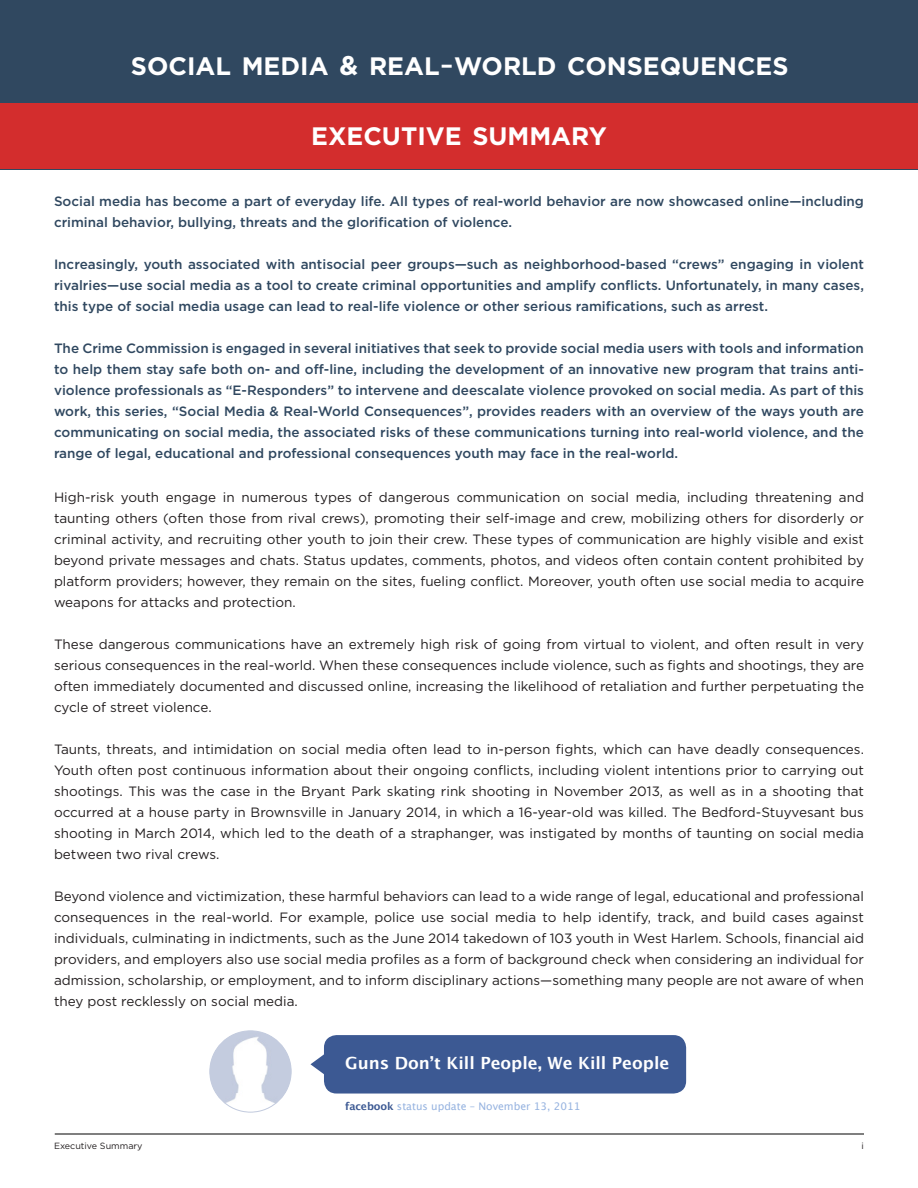
<style>
.page{position:relative;width:918px;height:1188px;background:#fff}
.page>*{position:absolute;margin:0;border:0;box-sizing:border-box;transform-origin:0 0}
.t1{font:700 25.2px "Gotham";color:#fff}
.t2{font:700 16.8px "Lucida Grande";color:#fff}
.t3{font:13.5px/21px "Gotham";color:#231f20;text-align:justify}
.t4{font:500 13.5px/21px "Gotham";color:#304860;text-align:justify}
.t5{font:10.5px "Lucida Grande";color:#96b3e0}
.t6{font:9px "Gotham";color:#231f20}
.s1{font-size:27px}
.s2{font-weight:400;font-size:36px}
.s3{font-weight:700;color:#3c5993}
</style>
<div class="page">
<img style="left:211px;top:1033px;width:79px;height:78px">
<div style="left:209px;top:1030px;width:83px;height:83px;border:1px solid #c4ccdf;border-radius:50%"></div>
<div style="left:324px;top:1035px;width:362px;height:59px;background:#3c5993;border-radius:13px"></div>
<svg style="left:310px;top:1054px;width:14px;height:21px"></svg>
<div style="left:0;top:0;width:918px;height:169px;background:#304860"></div>
<div style="left:0;top:104px;width:918px;height:65px;background:#d32d2d"></div>
<hr style="left:55px;top:1134px;width:809px;height:1px;background:#000">
<h1 class="t1" style="left:131px;top:52px;width:659px">SOCIAL MEDIA <span class="s1">&amp;</span> REAL<span class="s2">-</span>WORLD CONSEQUENCES</h1>
<h1 class="t1" style="left:311px;top:122px;width:297px">EXECUTIVE SUMMARY</h1>
<p class="t4" style="left:54px;top:190px;width:812px">Social media has become a part of everyday life. All types of real-world behavior are now showcased online—including criminal behavior, bullying, threats and the glorification of violence.</p>
<p class="t4" style="left:54px;top:253px;width:812px">Increasingly, youth associated with antisocial peer groups—such as neighborhood-based “crews” engaging in violent rivalries—use social media as a tool to create criminal opportunities and amplify conflicts. Unfortunately, in many cases, this type of social media usage can lead to real-life violence or other serious ramifications, such as arrest.</p>
<p class="t4" style="left:54px;top:337px;width:812px">The Crime Commission is engaged in several initiatives that seek to provide social media users with tools and information to help them stay safe both on- and off-line, including the development of an innovative new program that trains anti&shy;violence professionals as “E-Responders” to intervene and deescalate violence provoked on social media. As part of this work, this series, “Social Media &amp; Real-World Consequences”, provides readers with an overview of the ways youth are communicating on social media, the associated risks of these communications turning into real-world violence, and the range of legal, educational and professional consequences youth may face in the real-world.</p>
<p class="t3" style="left:54px;top:487px;width:812px">High-risk youth engage in numerous types of dangerous communication on social media, including threatening and taunting others (often those from rival crews), promoting their self-image and crew, mobilizing others for disorderly or criminal activity, and recruiting other youth to join their crew. These types of communication are highly visible and exist beyond private messages and chats. Status updates, comments, photos, and videos often contain content prohibited by platform providers; however, they remain on the sites, fueling conflict. Moreover, youth often use social media to acquire weapons for attacks and protection.</p>
<p class="t3" style="left:54px;top:634px;width:812px">These dangerous communications have an extremely high risk of going from virtual to violent, and often result in very serious consequences in the real-world. When these consequences include violence, such as fights and shootings, they are often immediately documented and discussed online, increasing the likelihood of retaliation and further perpetuating the cycle of street violence.</p>
<p class="t3" style="left:54px;top:739px;width:812px">Taunts, threats, and intimidation on social media often lead to in-person fights, which can have deadly consequences.<br>Youth often post continuous information about their ongoing conflicts, including violent intentions prior to carrying out shootings. This was the case in the Bryant Park skating rink shooting in November 2013, as well as in a shooting that occurred at a house party in Brownsville in January 2014, in which a 16-year-old was killed. The Bedford-Stuyvesant bus shooting in March 2014, which led to the death of a straphanger, was instigated by months of taunting on social media between two rival crews.</p>
<p class="t3" style="left:54px;top:886px;width:812px">Beyond violence and victimization, these harmful behaviors can lead to a wide range of legal, educational and professional consequences in the real-world. For example, police use social media to help identify, track, and build cases against individuals, culminating in indictments, such as the June 2014 takedown of 103 youth in West Harlem. Schools, financial aid providers, and employers also use social media profiles as a form of background check when considering an individual for admission, scholarship, or employment, and to inform disciplinary actions—something many people are not aware of when they post recklessly on social media.</p>
<p class="t2" style="left:345px;top:1050px;width:326px">Guns Don’t Kill People, We Kill People</p>
<p class="t5" style="left:345px;top:1100px;width:237px"><span class="s3">facebook</span> status update – November 13, 2011</p>
<p class="t6" style="left:54px;top:1141px;width:90px">Executive Summary</p>
<p class="t6" style="left:862px;top:1141px;width:4px">i</p>
</div>
